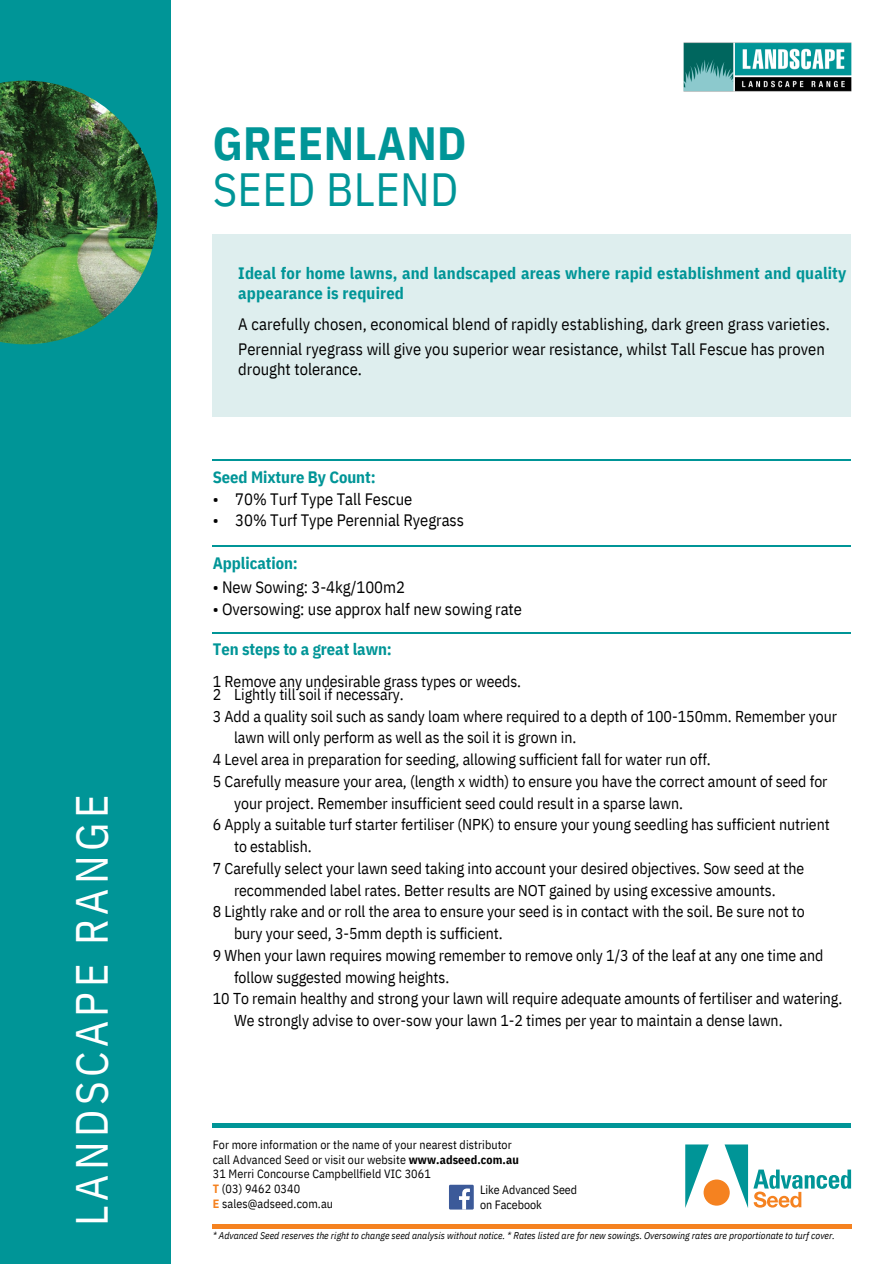
<style>
.page{position:relative;width:894px;height:1264px;background:#fff}
.page>*{position:absolute;margin:0;border:0;box-sizing:border-box;transform-origin:0 0}
.t1{font:700 46.5px/46.2px "IBM Plex Sans Cond";letter-spacing:.01em;color:#009597}
.t2{font:45px "IBM Plex Sans Cond";letter-spacing:.1em;color:#fff}
.t3{font:16.5px/21.3px "IBM Plex Sans Cond";letter-spacing:.005em;color:#000}
.t4{font:700 16.5px/20.2px "IBM Plex Sans Cond";letter-spacing:.01em;color:#009597}
.t5{font:15.75px/21.3px "IBM Plex Sans Cond";letter-spacing:-.005em;color:#000}
.t6{font:12px/14.7px "IBM Plex Sans Cond";letter-spacing:.01em;color:#000}
.t7{font:italic 9.75px "IBM Plex Sans Cond";letter-spacing:.005em;color:#000}
.s1{font-weight:400}
.s2{font-weight:700}
.s3{font-weight:700;color:#f58220}
</style>
<div class="page">
<div style="left:0;top:0;width:170px;height:1263px;background:#009597"></div>
<div style="left:213px;top:234px;width:637px;height:183px;background:#deeeee"></div>
<hr style="left:213px;top:1123px;width:637px;height:4px;background:#009597">
<hr style="left:213px;top:459px;width:637px;height:1px;background:#009597">
<hr style="left:213px;top:545px;width:637px;height:1px;background:#009597">
<hr style="left:213px;top:632px;width:637px;height:1px;background:#009597">
<svg style="left:685px;top:1144px;width:62px;height:64px"></svg>
<div style="left:703px;top:1179px;width:26px;height:26px;background:#f58220;border-radius:50%"></div>
<svg style="left:753px;top:1169px;width:97px;height:38px"></svg>
<div style="left:213px;top:1223px;width:637px;height:5px;background:#f58220"></div>
<div style="left:449px;top:1184px;width:24px;height:25px;background:#3c5a99"></div>
<svg style="left:459px;top:1188px;width:11px;height:21px"></svg>
<img style="left:683px;top:42px;width:169px;height:50px">
<img style="left:0;top:81px;width:157px;height:263px">
<p class="t2" style="left:62px;top:1225px;width:432px;rotate:-90deg">LANDSCAPE RANGE</p>
<h3 class="t1" style="left:213px;top:119px;width:255px">GREENLAND<br><span class="s1">SEED BLEND</span></h3>
<h3 class="t4" style="left:238px;top:263px;width:609px">Ideal for home lawns, and landscaped areas where rapid establishment and quality appearance is required</h3>
<h3 class="t3" style="left:238px;top:311px;width:592px;line-height:24.8px">A carefully chosen, economical blend of rapidly establishing, dark green grass varieties.<br>Perennial ryegrass will give you superior wear resistance, whilst Tall Fescue has proven</h3>
<h3 class="t3" style="left:238px;top:358px;width:125px">drought tolerance.</h3>
<h3 class="t4" style="left:213px;top:466px;width:164px">Seed Mixture By Count:</h3>
<h2 class="t3" style="left:213px;top:488px;width:7px">• •</h2>
<p class="t3" style="left:235px;top:488px;width:178px">70% Turf Type Tall Fescue</p>
<h3 class="t3" style="left:235px;top:509px;width:230px">30% Turf Type Perennial Ryegrass</h3>
<h3 class="t4" style="left:213px;top:552px;width:87px">Application:</h3>
<h3 class="t3" style="left:213px;top:576px;width:194px">• New Sowing: 3-4kg/100m2</h3>
<h3 class="t3" style="left:213px;top:598px;width:310px">• Oversowing: use approx half new sowing rate</h3>
<h3 class="t4" style="left:213px;top:638px;width:181px">Ten steps to a great lawn:</h3>
<h3 class="t5" style="left:213px;top:670px;width:310px">1 Remove any undesirable grass types or weeds.</h3>
<h3 class="t5" style="left:213px;top:683px;width:10px">2</h3>
<h3 class="t5" style="left:234px;top:683px;width:171px">Lightly till soil if necessary.</h3>
<h3 class="t5" style="left:213px;top:705px;width:625px">3 Add a quality soil such as sandy loam where required to a depth of 100-150mm. Remember your</h3>
<h3 class="t5" style="left:234px;top:726px;width:344px">lawn will only perform as well as the soil it is grown in.</h3>
<h3 class="t5" style="left:213px;top:748px;width:616px">4 Level area in preparation for seeding, allowing sufficient fall for water run off.<br>5 Carefully measure your area, (length x width) to ensure you have the correct amount of seed for</h3>
<h3 class="t5" style="left:234px;top:792px;width:450px">your project. Remember insufficient seed could result in a sparse lawn.</h3>
<h3 class="t5" style="left:213px;top:813px;width:618px">6 Apply a suitable turf starter fertiliser (NPK) to ensure your young seedling has sufficient nutrient</h3>
<h3 class="t5" style="left:234px;top:835px;width:79px">to establish.</h3>
<h3 class="t5" style="left:213px;top:857px;width:593px">7 Carefully select your lawn seed taking into account your desired objectives. Sow seed at the</h3>
<h3 class="t5" style="left:234px;top:879px;width:543px">recommended label rates. Better results are NOT gained by using excessive amounts.</h3>
<h3 class="t5" style="left:213px;top:900px;width:593px">8 Lightly rake and or roll the area to ensure your seed is in contact with the soil. Be sure not to</h3>
<h3 class="t5" style="left:234px;top:922px;width:270px">bury your seed, 3-5mm depth is sufficient.</h3>
<h3 class="t5" style="left:213px;top:944px;width:612px">9 When your lawn requires mowing remember to remove only 1/3 of the leaf at any one time and</h3>
<h3 class="t5" style="left:234px;top:966px;width:217px">follow suggested mowing heights.</h3>
<h4 class="t5" style="left:213px;top:987px;width:631px">10 To remain healthy and strong your lawn will require adequate amounts of fertiliser and watering.</h4>
<h4 class="t5" style="left:234px;top:1009px;width:550px">We strongly advise to over-sow your lawn 1-2 times per year to maintain a dense lawn.</h4>
<p class="t6" style="left:213px;top:1137px;width:307px">For more information or the name of your nearest distributor call Advanced Seed or visit our website <span class="s2">www.adseed.com.au </span>31 Merri Concourse Campbellfield VIC 3061<br><span class="s3">T</span> (03) 9462 0340<br><span class="s3">E</span> sales@adseed.com.au</p>
<h1 class="t6" style="left:480px;top:1181px;width:98px">Like Advanced Seed on Facebook</h1>
<h1 class="t7" style="left:213px;top:1229px;width:623px">* Advanced Seed reserves the right to change seed analysis without notice. * Rates listed are for new sowings. Oversowing rates are proportionate to turf cover.</h1>
</div>
